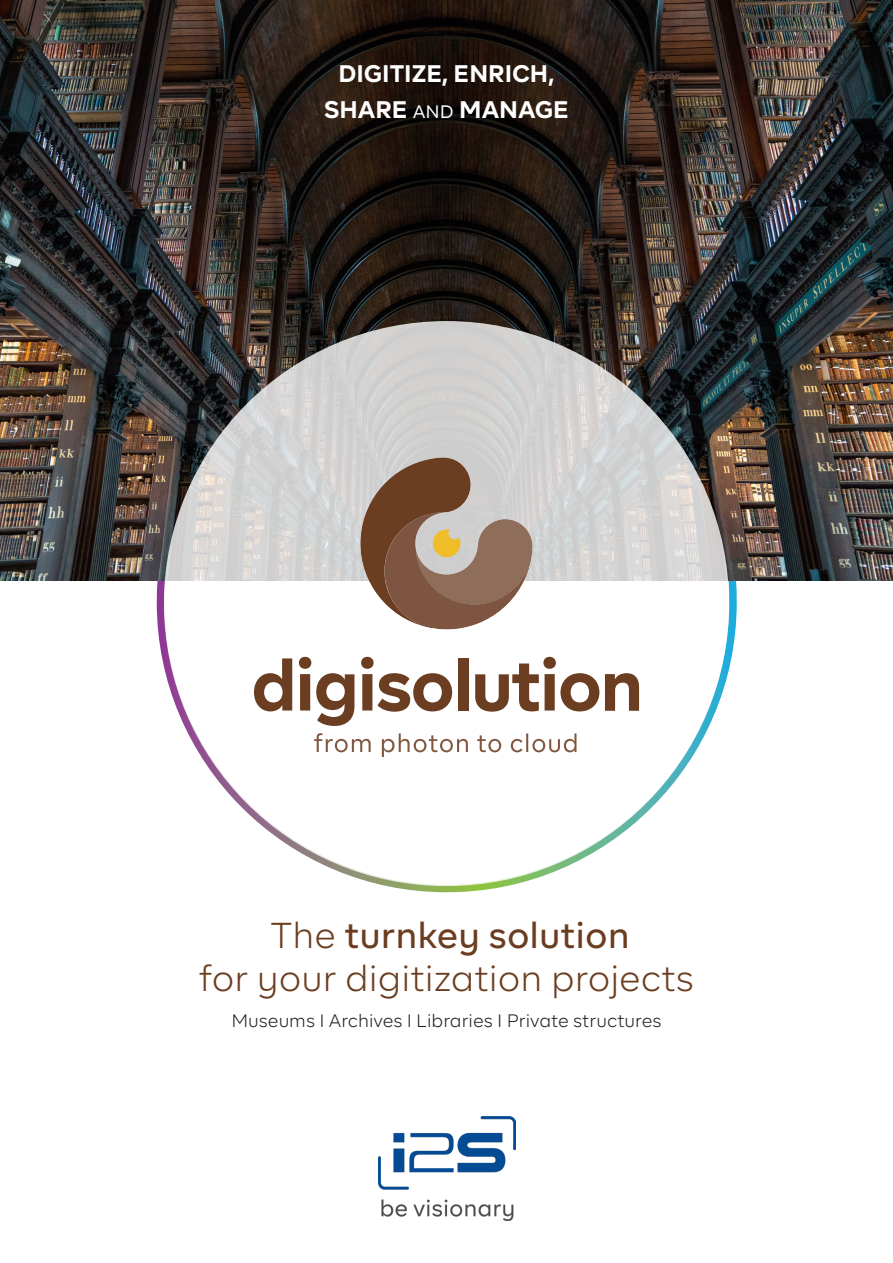
<style>
.page{position:relative;width:893px;height:1263px;background:#fff}
.page>*{position:absolute;margin:0;border:0;box-sizing:border-box;transform-origin:0 0}
.t1{font:300 36px "BR Firma";color:#6b3d20}
.t2{font:500 36px "BR Firma";color:#6b3d20}
.t3{font:700 24px/36px "BR Firma";color:#fff;text-align:center}
.t4{font:300 18px "BR Firma";color:#231f20}
.s1{font-weight:400;font-size:18px}
.s2{font-weight:300}
</style>
<div class="page">
<svg style="left:153px;top:580px;width:587px;height:313px"></svg>
<img style="left:0;top:0;width:893px;height:580px">
<svg style="left:164px;top:321px;width:565px;height:565px"></svg>
<img style="left:378px;top:1116px;width:137px;height:105px">
<svg style="left:360px;top:458px;width:173px;height:171px;background:#a48b7b"></svg>
<svg style="left:254px;top:658px;width:38px;height:53px"></svg>
<svg style="left:299px;top:657px;width:55px;height:69px"></svg>
<svg style="left:361px;top:657px;width:91px;height:55px"></svg>
<div style="left:458px;top:658px;width:10px;height:52px;background:#6b3d21"></div>
<svg style="left:475px;top:657px;width:124px;height:55px"></svg>
<svg style="left:605px;top:673px;width:34px;height:38px"></svg>
<svg style="left:314px;top:733px;width:262px;height:24px"></svg>
<p class="t3" style="left:324px;top:55px;width:246px">DIGITIZE, ENRICH,<br>SHARE <span class="s1">AND</span> MANAGE</p>
<p class="t2" style="left:271px;top:912px;width:361px"><span class="s2">The</span> turnkey solution</p>
<p class="t1" style="left:199px;top:955px;width:496px">for your digitization projects</p>
<p class="t4" style="left:231px;top:1009px;width:432px">Museums I Archives I Libraries I Private structures</p>
</div>
